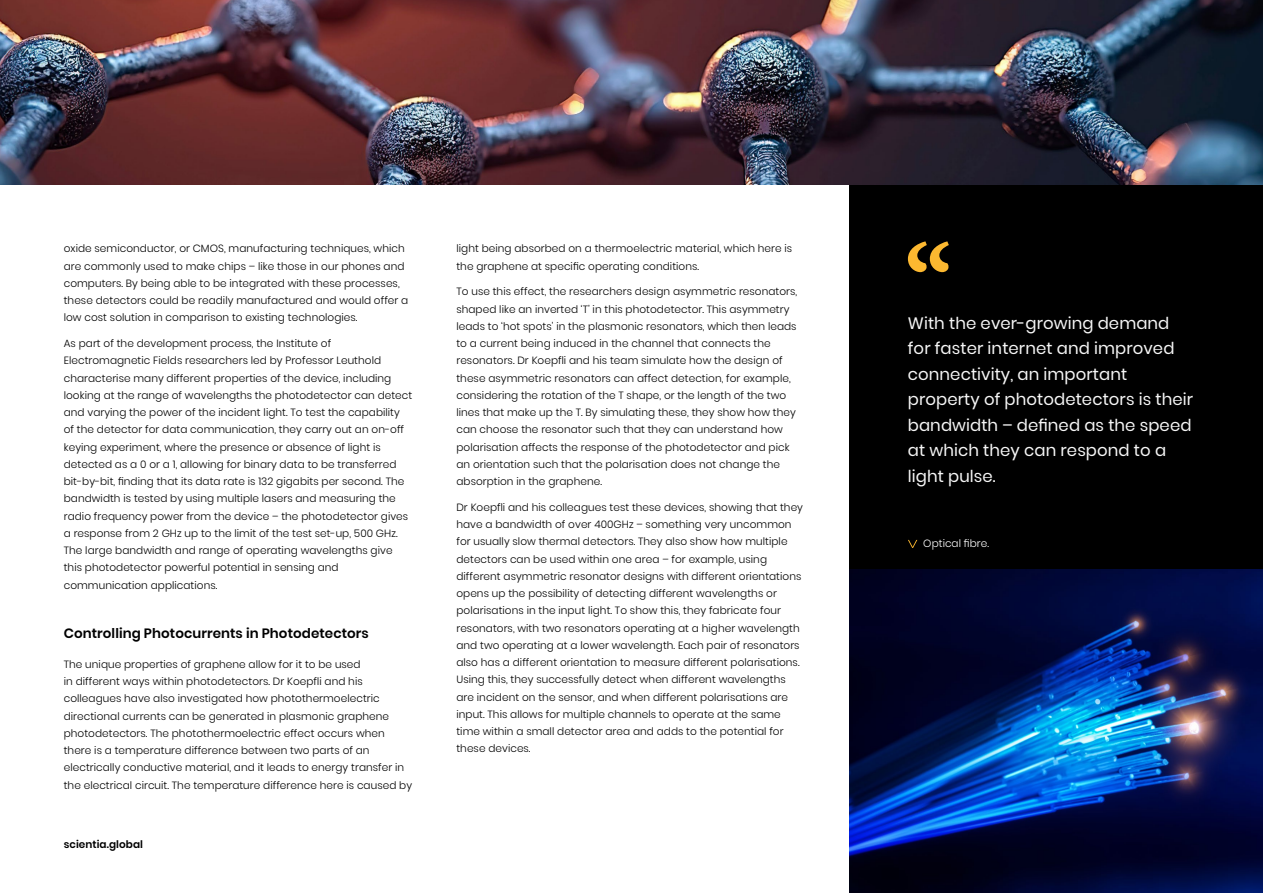
<style>
.page{position:relative;width:1263px;height:893px;background:#fff}
.page>*{position:absolute;margin:0;border:0;box-sizing:border-box;transform-origin:0 0}
.t1{font:16.5px/25.5px "Poppins";letter-spacing:.005em;color:#f6f6f6}
.t2{font:600 13.5px "Poppins";letter-spacing:.005em;color:#000}
.t3{font:300 10.5px/17.2px "Poppins";letter-spacing:.005em;color:#000}
.t4{font:600 10.5px "Poppins";letter-spacing:.005em;color:#000}
.t5{font:300 10.5px "Poppins";letter-spacing:.005em;color:#fff}
</style>
<div class="page">
<div style="left:849px;top:0;width:414px;height:893px;background:#000"></div>
<img style="left:849px;top:570px;width:414px;height:323px">
<img style="left:0;top:0;width:1263px;height:185px">
<svg style="left:908px;top:540px;width:9px;height:8px"></svg>
<svg style="left:908px;top:241px;width:41px;height:31px"></svg>
<p class="t3" style="left:64px;top:240px;width:346px">oxide semiconductor, or CMOS, manufacturing techniques, which are commonly used to make chips – like those in our phones and computers. By being able to be integrated with these processes, these detectors could be readily manufactured and would offer a low cost solution in comparison to existing technologies.</p>
<p class="t3" style="left:64px;top:335px;width:350px">As part of the development process, the Institute of Electromagnetic Fields researchers led by Professor Leuthold characterise many different properties of the device, including looking at the range of wavelengths the photodetector can detect and varying the power of the incident light. To test the capability of the detector for data communication, they carry out an on-off keying experiment, where the presence or absence of light is detected as a 0 or a 1, allowing for binary data to be transferred bit-by-bit, finding that its data rate is 132 gigabits per second. The bandwidth is tested by using multiple lasers and measuring the radio frequency power from the device – the photodetector gives a response from 2 GHz up to the limit of the test set-up, 500 GHz.<br>The large bandwidth and range of operating wavelengths give this photodetector powerful potential in sensing and communication applications.</p>
<p class="t2" style="left:64px;top:625px;width:307px">Controlling Photocurrents in Photodetectors</p>
<p class="t3" style="left:64px;top:656px;width:350px">The unique properties of graphene allow for it to be used<br>in different ways within photodetectors. Dr Koepfli and his colleagues have also investigated how photothermoelectric directional currents can be generated in plasmonic graphene photodetectors. The photothermoelectric effect occurs when there is a temperature difference between two parts of an electrically conductive material, and it leads to energy transfer in the electrical circuit. The temperature difference here is caused by</p>
<p class="t4" style="left:64px;top:838px;width:81px">scientia.global</p>
<p class="t3" style="left:456px;top:240px;width:337px">light being absorbed on a thermoelectric material, which here is the graphene at specific operating conditions.</p>
<p class="t3" style="left:456px;top:283px;width:342px">To use this effect, the researchers design asymmetric resonators, shaped like an inverted ‘T’ in this photodetector. This asymmetry leads to ‘hot spots’ in the plasmonic resonators, which then leads to a current being induced in the channel that connects the resonators. Dr Koepfli and his team simulate how the design of these asymmetric resonators can affect detection, for example, considering the rotation of the T shape, or the length of the two lines that make up the T. By simulating these, they show how they can choose the resonator such that they can understand how polarisation affects the response of the photodetector and pick an orientation such that the polarisation does not change the absorption in the graphene.</p>
<p class="t3" style="left:456px;top:499px;width:348px">Dr Koepfli and his colleagues test these devices, showing that they have a bandwidth of over 400GHz – something very uncommon for usually slow thermal detectors. They also show how multiple detectors can be used within one area – for example, using different asymmetric resonator designs with different orientations opens up the possibility of detecting different wavelengths or polarisations in the input light. To show this, they fabricate four resonators, with two resonators operating at a higher wavelength and two operating at a lower wavelength. Each pair of resonators also has a different orientation to measure different polarisations.<br>Using this, they successfully detect when different wavelengths are incident on the sensor, and when different polarisations are input. This allows for multiple channels to operate at the same time within a small detector area and adds to the potential for these devices.</p>
<h1 class="t1" style="left:908px;top:310px;width:287px">With the ever-growing demand for faster internet and improved connectivity, an important property of photodetectors is their bandwidth – defined as the speed at which they can respond to a light pulse.</h1>
<p class="t5" style="left:923px;top:537px;width:67px">Optical fibre.</p>
</div>
